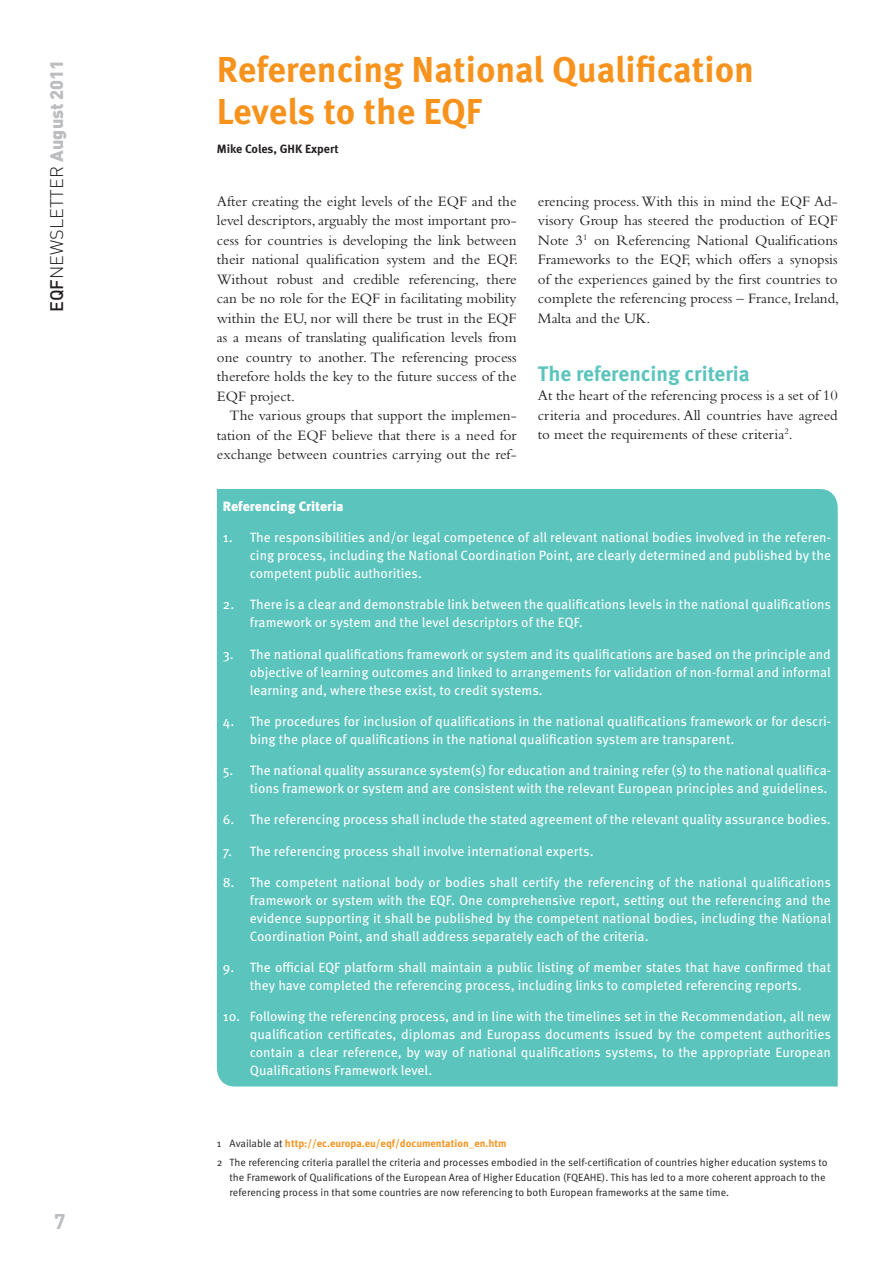
<style>
.page{position:relative;width:893px;height:1263px;background:#fff}
.page>*{position:absolute;margin:0;border:0;box-sizing:border-box;transform-origin:0 0}
.Heading_Orange{font:700 36px/42px "Meta Pro";color:#f7931d}
.Body_head{font:700 21px "Meta Pro";color:#5ac4bd}
.t1{font:700 21px "DIN Pro";color:#bcbdc0}
.t2{font:300 18px "DIN Pro";color:#231f20}
.Body_text{font:15px/19.5px "Bembo Std";color:#231f20;text-align:justify}
.Body_text_2{font:15px/19.5px "Bembo Std";color:#231f20;text-align:justify}
.t3{font:13.5px/18px "Meta Pro";color:#fff;text-align:justify}
.Figure_Box_text_reve{font:900 13.5px "Meta Pro";letter-spacing:-.005em;color:#fff}
.Author{font:700 12px "Meta Pro";color:#231f20}
.Footnote_Text{font:10.5px/15px "Meta Pro";color:#231f20}
.Footnote_Text-2{font:700 10.5px "Meta Pro";color:#f7931d}
.s1{font-weight:500}
.s2{font-weight:900;color:#bcbdc0}
.s3{font-weight:400;color:#231f20}
</style>
<div class="page">
<div style="left:217px;top:489px;width:621px;height:597px;background:#5ac4bd"></div>
<h3 class="t2" style="left:44px;top:312px;width:254px;rotate:-90deg"><span class="s1">EQF</span>NEWSLETTER <span class="s2">August 2011</span></h3>
<h2 class="t1" style="left:54px;top:1207px;width:13px">7</h2>
<p class="Heading_Orange" style="left:217px;top:50px;width:539px">Referencing National Qualification<br>Levels to the EQF</p>
<p class="Author" style="left:217px;top:141px;width:123px">Mike Coles, GHK Expert</p>
<p class="Body_text" style="left:217px;top:191px;width:303px">After creating the eight levels of the EQF and the level descriptors, arguably the most important pro&shy;cess for countries is developing the link between their national qualification system and the EQF.<br>Without robust and credible referencing, there can be no role for the EQF in facilitating mobility within the EU, nor will there be trust in the EQF as a means of translating qualification levels from one country to another. The referencing process therefore holds the key to the future success of the EQF project.</p>
<p class="Body_text_2" style="left:217px;top:405px;width:301px;text-indent:13px">The various groups that support the implemen&shy;tation of the EQF believe that there is a need for exchange between countries carrying out the ref-</p>
<p class="Body_text_2" style="left:538px;top:191px;width:303px">erencing process. With this in mind the EQF Ad&shy;visory Group has steered the production of EQF Note 3<sup>1</sup> on Referencing National Qualifications Frameworks to the EQF, which offers a synopsis of the experiences gained by the first countries to complete the referencing process – France, Ireland, Malta and the UK.</p>
<p class="Body_head" style="left:538px;top:360px;width:213px">The referencing criteria</p>
<p class="Body_text" style="left:538px;top:385px;width:301px">At the heart of the referencing process is a set of 10 criteria and procedures. All countries have agreed to meet the requirements of these criteria<sup>2</sup>.</p>
<p class="Figure_Box_text_reve" style="left:223px;top:497px;width:122px">Referencing Criteria</p>
<p class="t3" style="left:250px;top:529px;width:583px;text-indent:-27px">1. The responsibilities and/or legal competence of all relevant national bodies involved in the referen&shy;cing process, including the National Coordination Point, are clearly determined and published by the competent public authorities.</p>
<p class="t3" style="left:250px;top:596px;width:583px;text-indent:-27px">2. There is a clear and demonstrable link between the qualifications levels in the national qualifications framework or system and the level descriptors of the EQF.</p>
<p class="t3" style="left:250px;top:645px;width:583px;text-indent:-27px">3. The national qualifications framework or system and its qualifications are based on the principle and objective of learning outcomes and linked to arrangements for validation of non-formal and informal learning and, where these exist, to credit systems.</p>
<p class="t3" style="left:250px;top:712px;width:583px;text-indent:-27px">4. The procedures for inclusion of qualifications in the national qualifications framework or for descri&shy;bing the place of qualifications in the national qualification system are transparent.</p>
<p class="t3" style="left:223px;top:762px;width:610px;text-align:right">5. The national quality assurance system(s) for education and training refer (s) to the national qualifica&shy;tions framework or system and are consistent with the relevant European principles and guidelines.</p>
<p class="t3" style="left:223px;top:811px;width:609px">6. The referencing process shall include the stated agreement of the relevant quality assurance bodies.</p>
<p class="t3" style="left:223px;top:842px;width:372px">7. The referencing process shall involve international experts.</p>
<p class="t3" style="left:250px;top:873px;width:583px;text-indent:-27px">8. The competent national body or bodies shall certify the referencing of the national qualifications framework or system with the EQF. One comprehensive report, setting out the referencing and the evidence supporting it shall be published by the competent national bodies, including the National Coordination Point, and shall address separately each of the criteria.</p>
<p class="t3" style="left:223px;top:959px;width:610px;text-align:center">9. The official EQF platform shall maintain a public listing of member states that have confirmed that they have completed the referencing process, including links to completed referencing reports.</p>
<p class="t3" style="left:250px;top:1008px;width:583px;text-indent:-27px">10. Following the referencing process, and in line with the timelines set in the Recommendation, all new qualification certificates, diplomas and Europass documents issued by the competent authorities contain a clear reference, by way of national qualifications systems, to the appropriate European Qualifications Framework level.</p>
<p class="Footnote_Text-2" style="left:217px;top:1136px;width:291px"><span class="s3">1 Available at</span> http://ec.europa.eu/eqf/documentation_en.htm</p>
<p class="Footnote_Text" style="left:230px;top:1155px;width:599px;text-indent:-13px">2 The referencing criteria parallel the criteria and processes embodied in the self-certification of countries higher education systems to the Framework of Qualifications of the European Area of Higher Education (FQEAHE). This has led to a more coherent approach to the referencing process in that some countries are now referencing to both European frameworks at the same time.</p>
</div>
